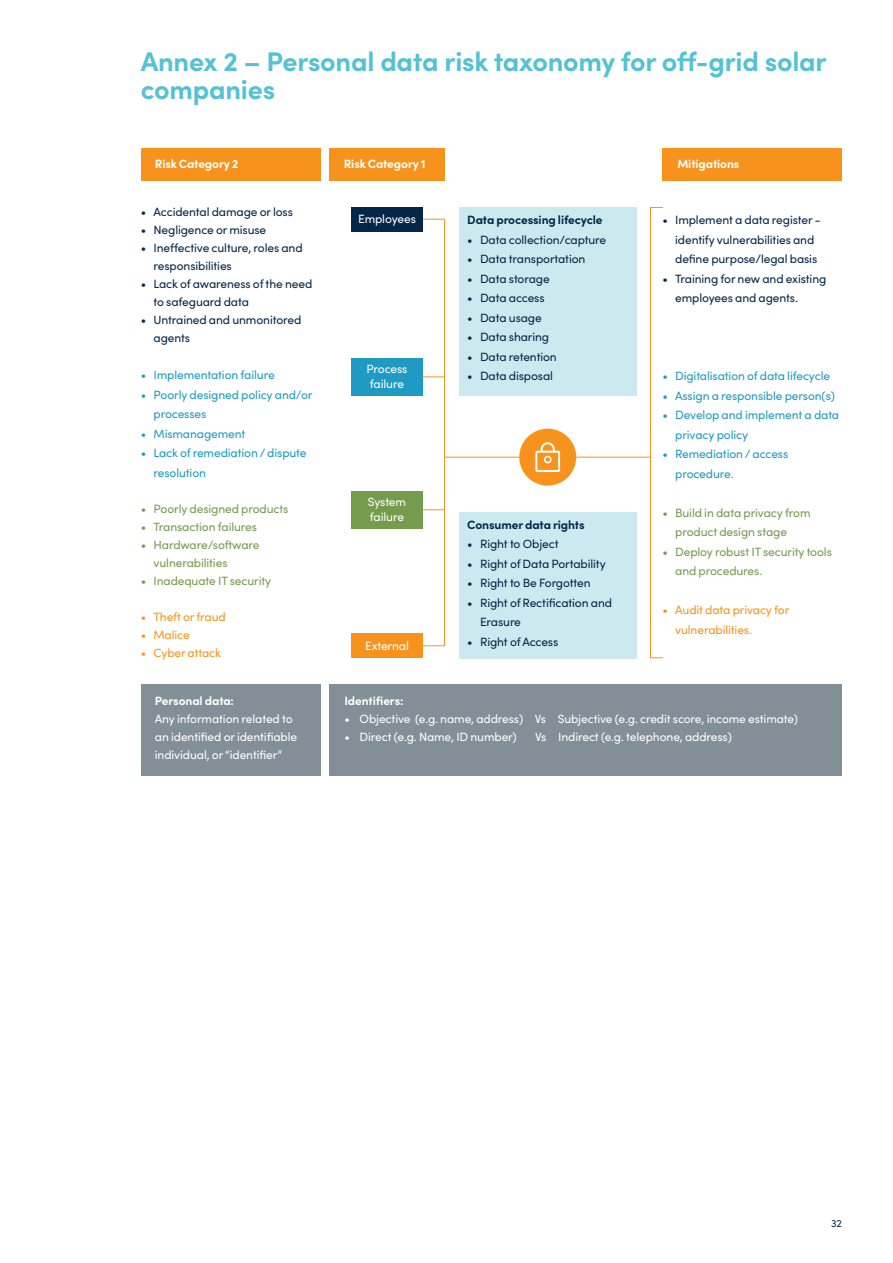
<style>
.page{position:relative;width:893px;height:1263px;background:#fff}
.page>*{position:absolute;margin:0;border:0;box-sizing:border-box;transform-origin:0 0}
.t1{font:700 27px/28.5px "Sofia Pro";letter-spacing:-.01em;color:#54c2d4}
.t2{font:12px/19.5px "Sofia Pro";letter-spacing:-.01em;color:#042648}
.t3{font:12px/18px "Sofia Pro";letter-spacing:-.01em;color:#fff}
.t4{font:12px/19.5px "Sofia Pro";letter-spacing:-.01em;color:#1e9ac3}
.t5{font:12px/19.5px "Sofia Pro";letter-spacing:-.01em;color:#759b4d}
.t6{font:12px/19.5px "Sofia Pro";letter-spacing:-.01em;color:#f7931d}
.t7{font:700 12px "Sofia Pro";letter-spacing:-.01em;color:#fff}
.t8{font:700 12px "Sofia Pro";letter-spacing:-.01em;color:#042648}
.t9{font:10.5px "Sofia Pro";color:#042648}
</style>
<div class="page">
<div style="left:351px;top:634px;width:72px;height:24px;background:#f7931d"></div>
<div style="left:351px;top:358px;width:72px;height:38px;background:#1e9ac3"></div>
<div style="left:459px;top:207px;width:178px;height:189px;background:#cde9f0"></div>
<div style="left:459px;top:512px;width:178px;height:146px;background:#cde9f0"></div>
<div style="left:141px;top:148px;width:179px;height:33px;background:#f7931d"></div>
<div style="left:662px;top:148px;width:180px;height:33px;background:#f7931d"></div>
<div style="left:329px;top:148px;width:116px;height:33px;background:#f7931d"></div>
<div style="left:141px;top:684px;width:179px;height:92px;background:#828f96"></div>
<div style="left:329px;top:684px;width:513px;height:92px;background:#828f96"></div>
<div style="left:519px;top:429px;width:57px;height:57px;background:#f7931d;border-radius:50%"></div>
<hr style="left:571px;top:457px;width:79px;height:1px;background:#f7931d">
<hr style="left:445px;top:457px;width:75px;height:1px;background:#f7931d">
<div style="left:650px;top:207px;width:13px;height:451px;border:1px solid #f7931d"></div>
<svg style="left:419px;top:218px;width:26px;height:428px"></svg>
<div style="left:351px;top:491px;width:72px;height:37px;background:#759b4d"></div>
<div style="left:351px;top:207px;width:72px;height:24px;background:#042648"></div>
<svg style="left:535px;top:442px;width:26px;height:30px"></svg>
<p class="t1" style="left:141px;top:45px;width:687px">Annex 2 – Personal data risk taxonomy for off-grid solar companies</p>
<p class="t7" style="left:155px;top:155px;width:85px">Risk Category 2</p>
<p class="t2" style="left:141px;top:201px;width:154px">• Accidental damage or loss</p>
<p class="t2" style="left:141px;top:219px;width:127px">• Negligence or misuse</p>
<p class="t2" style="left:154px;top:238px;width:151px;line-height:18px;text-indent:-13px">• Ineffective culture, roles and responsibilities</p>
<p class="t2" style="left:154px;top:274px;width:160px;line-height:18px;text-indent:-13px">• Lack of awareness of the need to safeguard data</p>
<p class="t2" style="left:154px;top:310px;width:149px;line-height:18px;text-indent:-13px">• Untrained and unmonitored agents</p>
<p class="t4" style="left:141px;top:365px;width:135px">• Implementation failure</p>
<p class="t4" style="left:154px;top:384px;width:160px;text-indent:-13px">• Poorly designed policy and/or processes</p>
<p class="t4" style="left:141px;top:423px;width:106px">• Mismanagement</p>
<p class="t4" style="left:154px;top:443px;width:155px;text-indent:-13px">• Lack of remediation / dispute resolution</p>
<p class="t5" style="left:141px;top:498px;width:149px">• Poorly designed products</p>
<p class="t5" style="left:141px;top:516px;width:118px">• Transaction failures</p>
<p class="t5" style="left:154px;top:535px;width:108px;line-height:18px;text-indent:-13px">• Hardware/software vulnerabilities</p>
<p class="t5" style="left:141px;top:570px;width:132px">• Inadequate IT security</p>
<p class="t6" style="left:141px;top:606px;width:87px">• Theft or fraud</p>
<p class="t6" style="left:141px;top:624px;width:50px">• Malice</p>
<p class="t6" style="left:141px;top:642px;width:82px">• Cyber attack</p>
<p class="t7" style="left:155px;top:691px;width:81px">Personal data:</p>
<p class="t3" style="left:155px;top:709px;width:144px">Any information related to an identified or identifiable individual, or “identifier”</p>
<p class="t7" style="left:344px;top:155px;width:83px">Risk Category 1</p>
<p class="t7" style="left:677px;top:155px;width:64px">Mitigations</p>
<p class="t3" style="left:358px;top:210px;width:59px">Employees</p>
<p class="t3" style="left:366px;top:360px;width:42px;line-height:15px">Process failure</p>
<p class="t3" style="left:368px;top:492px;width:40px">System</p>
<p class="t3" style="left:370px;top:507px;width:36px">failure</p>
<p class="t3" style="left:365px;top:636px;width:45px">External</p>
<p class="t8" style="left:467px;top:211px;width:137px">Data processing lifecycle</p>
<p class="t2" style="left:467px;top:229px;width:141px">• Data collection/capture</p>
<p class="t2" style="left:467px;top:249px;width:120px">• Data transportation</p>
<p class="t2" style="left:467px;top:268px;width:84px">• Data storage</p>
<p class="t2" style="left:467px;top:288px;width:79px">• Data access</p>
<p class="t2" style="left:467px;top:307px;width:76px">• Data usage</p>
<p class="t2" style="left:467px;top:327px;width:83px">• Data sharing</p>
<p class="t2" style="left:467px;top:346px;width:91px">• Data retention</p>
<p class="t2" style="left:467px;top:366px;width:87px">• Data disposal</p>
<p class="t8" style="left:467px;top:515px;width:119px">Consumer data rights</p>
<p class="t2" style="left:467px;top:534px;width:93px">• Right to Object</p>
<p class="t2" style="left:467px;top:553px;width:140px">• Right of Data Portability</p>
<p class="t2" style="left:467px;top:573px;width:125px">• Right to Be Forgotten</p>
<p class="t2" style="left:480px;top:592px;width:134px;text-indent:-13px">• Right of Rectification and<br>Erasure</p>
<p class="t2" style="left:467px;top:631px;width:92px">• Right of Access</p>
<p class="t2" style="left:675px;top:210px;width:147px;text-indent:-13px">• Implement a data register - identify vulnerabilities and define purpose/legal basis</p>
<p class="t2" style="left:675px;top:268px;width:153px;text-indent:-13px">• Training for new and existing employees and agents.</p>
<p class="t4" style="left:662px;top:366px;width:169px">• Digitalisation of data lifecycle</p>
<p class="t4" style="left:662px;top:385px;width:174px">• Assign a responsible person(s)</p>
<p class="t4" style="left:675px;top:405px;width:166px;text-indent:-13px">• Develop and implement a data privacy policy</p>
<p class="t4" style="left:675px;top:444px;width:115px;text-indent:-13px">• Remediation / access procedure.</p>
<p class="t5" style="left:675px;top:502px;width:137px;text-indent:-13px">• Build in data privacy from product design stage</p>
<p class="t5" style="left:675px;top:541px;width:158px;text-indent:-13px">• Deploy robust IT security tools and procedures.</p>
<p class="t6" style="left:675px;top:600px;width:116px;text-indent:-13px">• Audit data privacy for vulnerabilities.</p>
<p class="t7" style="left:345px;top:691px;width:61px">Identifiers:</p>
<p class="t3" style="left:345px;top:709px;width:455px">• Objective (e.g. name, address) Vs Subjective (e.g. credit score, income estimate)</p>
<p class="t3" style="left:345px;top:727px;width:174px">• Direct (e.g. Name, ID number)</p>
<p class="t3" style="left:535px;top:727px;width:198px">Vs Indirect (e.g. telephone, address)</p>
<p class="t9" style="left:831px;top:1216px;width:12px">32</p>
</div>
